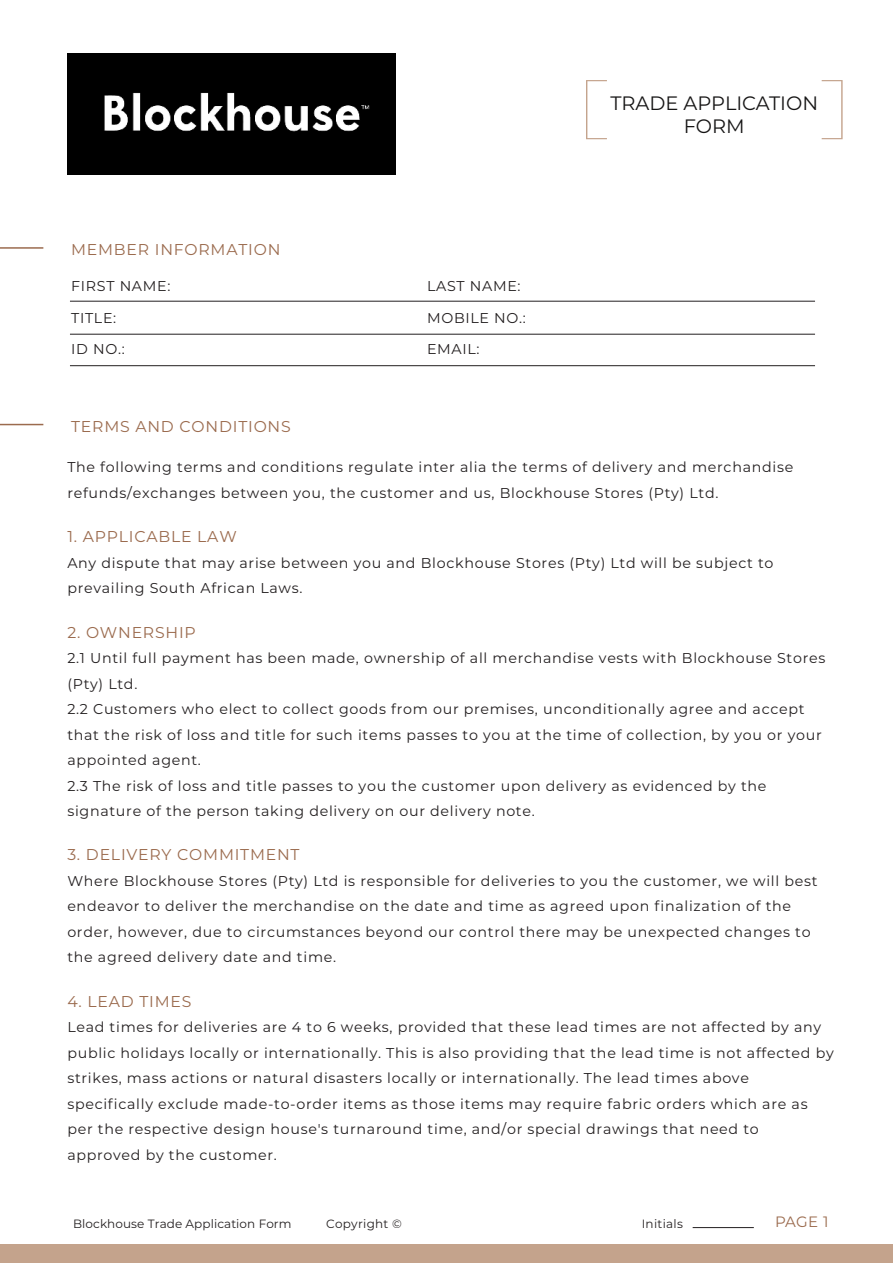
<style>
.page{position:relative;width:893px;height:1263px;background:#fff}
.page>*{position:absolute;margin:0;border:0;box-sizing:border-box;transform-origin:0 0}
.t1{font:19.35px/23.2px "Montserrat";color:#161515;text-align:center}
.t2{font:15.6px "Montserrat";letter-spacing:.05em;color:#9b6b4e}
.t3{font:15px "Montserrat";color:#9b6b4e}
.t4{font:14.25px/25.5px "Montserrat";letter-spacing:.05em;color:#231f20}
.t5{font:12px "Montserrat";letter-spacing:.005em;color:#231f20}
.t6{font:12px "Montserrat";letter-spacing:.025em;color:#231f20}
</style>
<div class="page">
<hr style="left:693px;top:1227px;width:61px;height:1px;background:#231f20">
<svg style="left:586px;top:80px;width:21px;height:59px"></svg>
<svg style="left:822px;top:80px;width:21px;height:59px"></svg>
<div style="left:0;top:1244px;width:893px;height:19px;background:#c4a38c"></div>
<hr style="left:0;top:247px;width:43px;height:2px;background:#9b6b4e">
<hr style="left:0;top:424px;width:43px;height:1px;background:#9b6b4e">
<hr style="left:70px;top:301px;width:745px;height:1px;background:#231f20">
<hr style="left:70px;top:334px;width:745px;height:1px;background:#231f20">
<hr style="left:70px;top:365px;width:745px;height:1px;background:#231f20">
<img style="left:68px;top:54px;width:327px;height:121px">
<p class="t2" style="left:71px;top:242px;width:211px">MEMBER INFORMATION</p>
<p class="t4" style="left:71px;top:274px;width:101px">FIRST NAME:</p>
<p class="t4" style="left:71px;top:305px;width:47px">TITLE:</p>
<p class="t4" style="left:71px;top:337px;width:55px">ID NO.:</p>
<p class="t2" style="left:71px;top:418px;width:221px">TERMS AND CONDITIONS</p>
<p class="t4" style="left:427px;top:274px;width:95px">LAST NAME:</p>
<p class="t4" style="left:427px;top:305px;width:100px">MOBILE NO.:</p>
<p class="t4" style="left:427px;top:337px;width:54px">EMAIL:</p>
<h1 class="t1" style="left:610px;top:92px;width:209px">TRADE APPLICATION<br>FORM</h1>
<p class="t4" style="left:67px;top:455px;width:727px">The following terms and conditions regulate inter alia the terms of delivery and merchandise refunds/exchanges between you, the customer and us, Blockhouse Stores (Pty) Ltd.</p>
<p class="t2" style="left:67px;top:529px;width:171px">1. APPLICABLE LAW</p>
<p class="t4" style="left:67px;top:550px;width:708px">Any dispute that may arise between you and Blockhouse Stores (Pty) Ltd will be subject to prevailing South African Laws.</p>
<p class="t2" style="left:67px;top:624px;width:130px">2. OWNERSHIP</p>
<p class="t4" style="left:67px;top:646px;width:760px">2.1 Until full payment has been made, ownership of all merchandise vests with Blockhouse Stores (Pty) Ltd.<br>2.2 Customers who elect to collect goods from our premises, unconditionally agree and accept that the risk of loss and title for such items passes to you at the time of collection, by you or your appointed agent.<br>2.3 The risk of loss and title passes to you the customer upon delivery as evidenced by the signature of the person taking delivery on our delivery note.</p>
<p class="t2" style="left:67px;top:847px;width:234px">3. DELIVERY COMMITMENT</p>
<p class="t4" style="left:67px;top:869px;width:752px">Where Blockhouse Stores (Pty) Ltd is responsible for deliveries to you the customer, we will best endeavor to deliver the merchandise on the date and time as agreed upon finalization of the order, however, due to circumstances beyond our control there may be unexpected changes to the agreed delivery date and time.</p>
<p class="t2" style="left:67px;top:994px;width:126px">4. LEAD TIMES</p>
<p class="t4" style="left:67px;top:1015px;width:768px">Lead times for deliveries are 4 to 6 weeks, provided that these lead times are not affected by any public holidays locally or internationally. This is also providing that the lead time is not affected by strikes, mass actions or natural disasters locally or internationally. The lead times above specifically exclude made-to-order items as those items may require fabric orders which are as per the respective design house's turnaround time, and/or special drawings that need to approved by the customer.</p>
<p class="t5" style="left:73px;top:1218px;width:220px">Blockhouse Trade Application Form</p>
<p class="t6" style="left:326px;top:1218px;width:77px">Copyright ©</p>
<p class="t6" style="left:642px;top:1218px;width:43px">Initials</p>
<p class="t3" style="left:775px;top:1215px;width:55px">PAGE 1</p>
</div>
